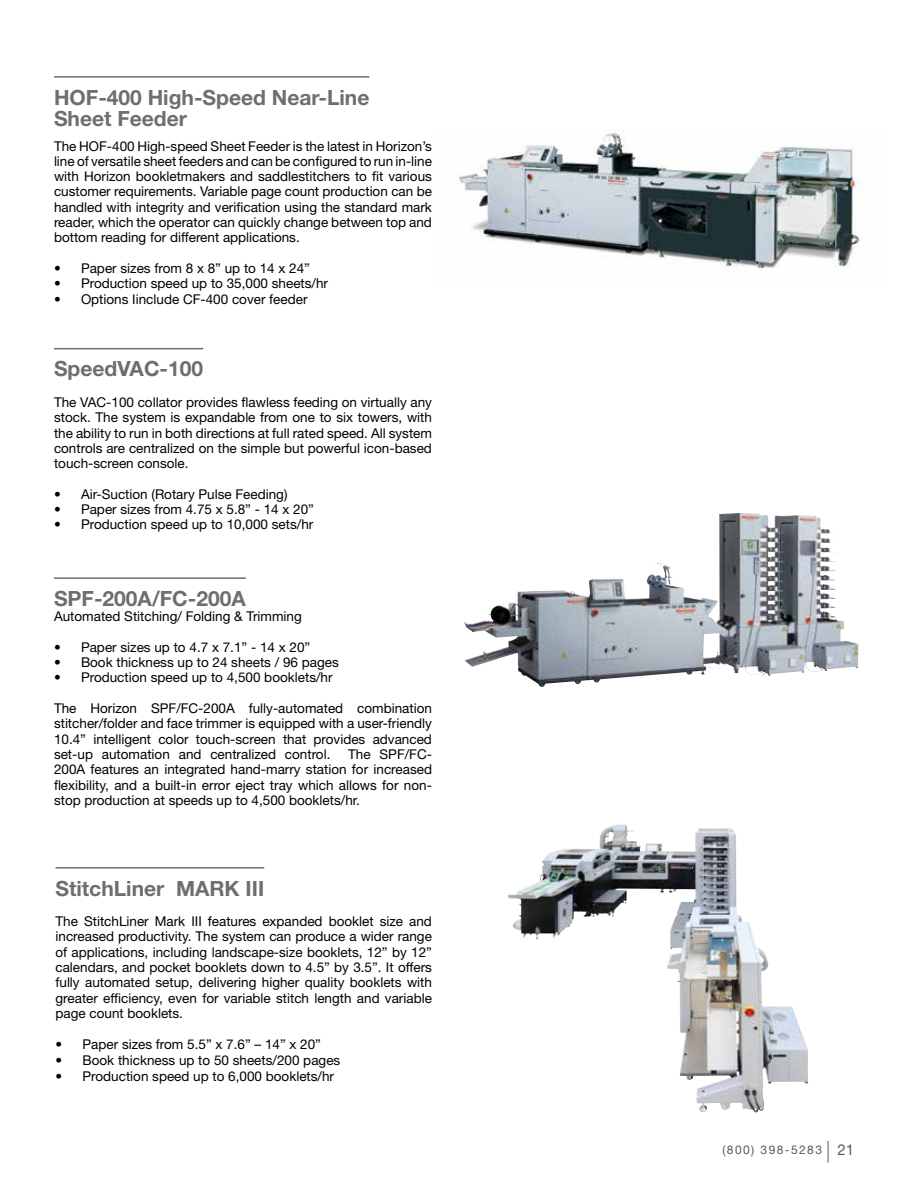
<style>
.page{position:relative;width:918px;height:1188px;background:#fff}
.page>*{position:absolute;margin:0;border:0;box-sizing:border-box;transform-origin:0 0}
.t1{font:700 21px/21.3px "Helvetica Neue LT Std";color:#6d6e71}
.t2{font:13.5px/15.3px "Helvetica Neue LT Std";color:#000;text-align:justify}
.t3{font:12px "Helvetica Neue LT Std";letter-spacing:.12em;color:#58595b}
.s1{font-size:15px}
</style>
<div class="page">
<svg style="left:828px;top:1141px;width:1px;height:22px"></svg>
<hr style="left:54px;top:76px;width:315px;height:2px;background:#6d6e71">
<hr style="left:54px;top:348px;width:149px;height:1px;background:#6d6e71">
<hr style="left:54px;top:577px;width:192px;height:2px;background:#6d6e71">
<hr style="left:56px;top:867px;width:208px;height:2px;background:#6d6e71">
<svg style="left:480px;top:770px;width:359px;height:356px"></svg>
<img style="left:507px;top:825px;width:119px;height:115px">
<svg style="left:452px;top:513px;width:439px;height:206px"></svg>
<img style="left:516px;top:513px;width:219px;height:109px">
<img style="left:459px;top:131px;width:409px;height:138px">
<h1 class="t1" style="left:54px;top:86px;width:317px">HOF-400 High-Speed Near-Line<br>Sheet Feeder</h1>
<p class="t2" style="left:54px;top:138px;width:380px">The HOF-400 High-speed Sheet Feeder is the latest in Horizon’s line of versatile sheet feeders and can be configured to run in-line with Horizon bookletmakers and saddlestitchers to fit various customer requirements. Variable page count production can be handled with integrity and verification using the standard mark reader, which the operator can quickly change between top and bottom reading for different applications.</p>
<p class="t2" style="left:54px;top:260px;width:258px">• Paper sizes from 8 x 8” up to 14 x 24”</p>
<p class="t2" style="left:54px;top:276px;width:276px">• Production speed up to 35,000 sheets/hr</p>
<p class="t2" style="left:54px;top:291px;width:255px">• Options Iinclude CF-400 cover feeder</p>
<h1 class="t1" style="left:54px;top:358px;width:151px">SpeedVAC-100</h1>
<p class="t2" style="left:54px;top:394px;width:380px">The VAC-100 collator provides flawless feeding on virtually any stock. The system is expandable from one to six towers, with the ability to run in both directions at full rated speed. All system controls are centralized on the simple but powerful icon-based touch-screen console.</p>
<p class="t2" style="left:54px;top:486px;width:235px">• Air-Suction (Rotary Pulse Feeding)</p>
<p class="t2" style="left:54px;top:501px;width:262px">• Paper sizes from 4.75 x 5.8” - 14 x 20”</p>
<p class="t2" style="left:54px;top:517px;width:261px">• Production speed up to 10,000 sets/hr</p>
<h1 class="t1" style="left:54px;top:587px;width:193px">SPF-200A/FC-200A</h1>
<p class="t2" style="left:54px;top:609px;width:249px">Automated Stitching/ Folding &amp; Trimming</p>
<p class="t2" style="left:54px;top:639px;width:258px">• Paper sizes up to 4.7 x 7.1” - 14 x 20”</p>
<p class="t2" style="left:54px;top:655px;width:286px">• Book thickness up to 24 sheets / 96 pages</p>
<p class="t2" style="left:54px;top:670px;width:280px">• Production speed up to 4,500 booklets/hr</p>
<p class="t2" style="left:54px;top:700px;width:380px">The Horizon SPF/FC-200A fully-automated combination stitcher/folder and face trimmer is equipped with a user-friendly 10.4” intelligent color touch-screen that provides advanced set-up automation and centralized control.</p>
<p class="t2" style="left:54px;top:746px;width:380px;text-indent:294px">The SPF/FC-200A features an integrated hand-marry station for increased flexibility, and a built-in error eject tray which allows for non&shy;stop production at speeds up to 4,500 booklets/hr.</p>
<h1 class="t1" style="left:56px;top:877px;width:210px">StitchLiner MARK III</h1>
<p class="t2" style="left:56px;top:914px;width:378px">The StitchLiner Mark III features expanded booklet size and increased productivity. The system can produce a wider range of applications, including landscape-size booklets, 12” by 12” calendars, and pocket booklets down to 4.5” by 3.5”. It offers fully automated setup, delivering higher quality booklets with greater efficiency, even for variable stitch length and variable page count booklets.</p>
<p class="t2" style="left:56px;top:1036px;width:267px">• Paper sizes from 5.5” x 7.6” – 14” x 20”</p>
<p class="t2" style="left:56px;top:1052px;width:286px">• Book thickness up to 50 sheets/200 pages</p>
<p class="t2" style="left:56px;top:1068px;width:280px">• Production speed up to 6,000 booklets/hr</p>
<p class="t3" style="left:722px;top:1143px;width:133px">(800) 398-5283 <span class="s1">21</span></p>
</div>
